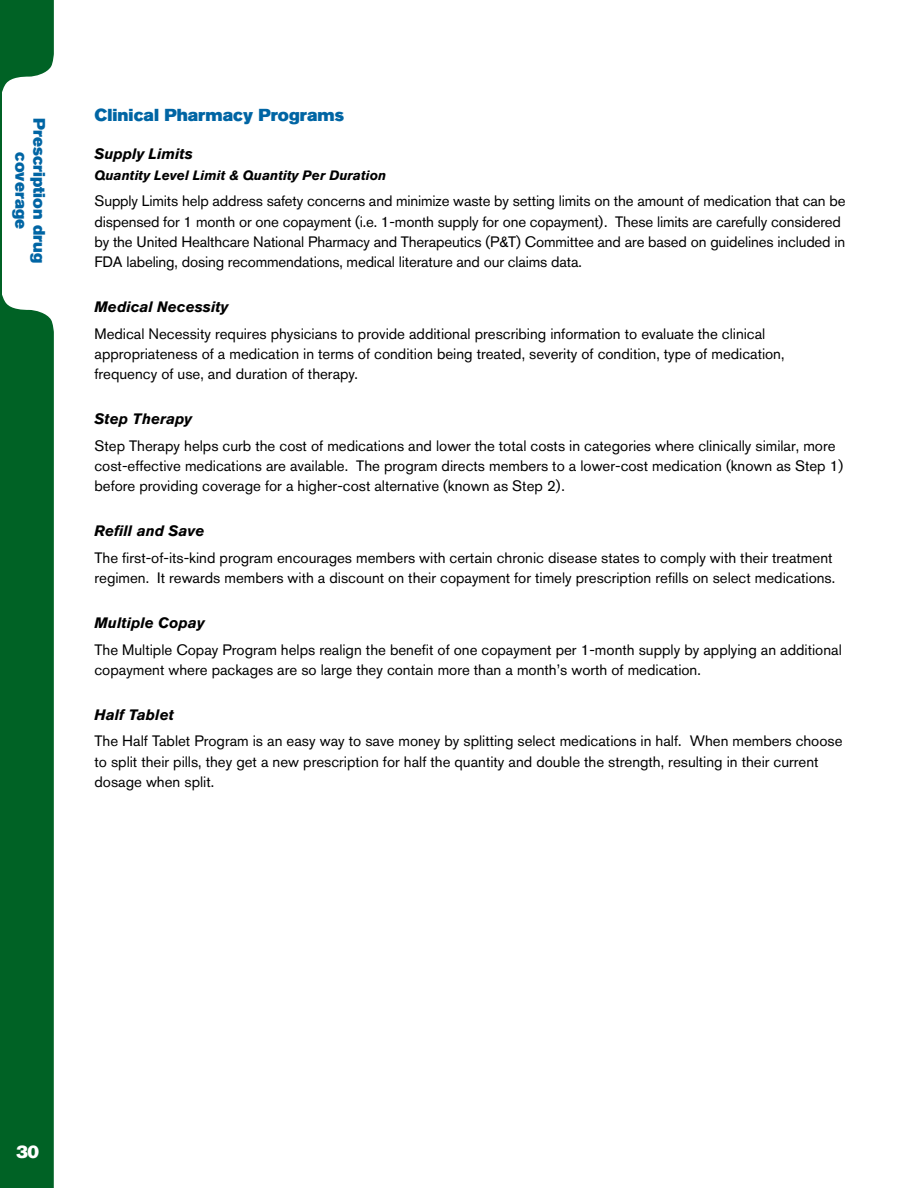
<style>
.page{position:relative;width:918px;height:1188px;background:#fff}
.page>*{position:absolute;margin:0;border:0;box-sizing:border-box;transform-origin:0 0}
.t1{font:18px "Akzidenz Grotesk BQ Super";color:#fff}
.t2{font:17.25px "Akzidenz Grotesk BQ Super";color:#0065a4}
.t3{font:16.5px/18px "Akzidenz Grotesk BQ Super";color:#0065a4;text-align:center}
.t4{font:15px/20.2px "Akzidenz Grotesk BQ";color:#000}
.t5{font:italic 700 15px "Akzidenz Grotesk BQ";color:#000}
.t6{font:italic 700 13.5px "Akzidenz Grotesk BQ";color:#000}
</style>
<div class="page">
<svg style="left:1px;top:0;width:53px;height:103px"></svg>
<div style="left:1px;top:284px;width:53px;height:904px;background:#006225"></div>
<hr style="left:0;top:0;width:1px;height:1188px;background:#006225">
<p class="t3" style="left:48px;top:118px;width:146px;rotate:90deg">Prescription drug coverage</p>
<p class="t2" style="left:94px;top:105px;width:251px">Clinical Pharmacy Programs</p>
<p class="t5" style="left:94px;top:145px;width:100px">Supply Limits</p>
<p class="t6" style="left:94px;top:167px;width:293px">Quantity Level Limit &amp; Quantity Per Duration</p>
<p class="t4" style="left:95px;top:191px;width:753px">Supply Limits help address safety concerns and minimize waste by setting limits on the amount of medication that can be dispensed for 1 month or one copayment (i.e. 1-month supply for one copayment). These limits are carefully considered by the United Healthcare National Pharmacy and Therapeutics (P&amp;T) Committee and are based on guidelines included in FDA labeling, dosing recommendations, medical literature and our claims data.</p>
<p class="t5" style="left:95px;top:298px;width:135px">Medical Necessity</p>
<p class="t4" style="left:95px;top:323px;width:692px">Medical Necessity requires physicians to provide additional prescribing information to evaluate the clinical appropriateness of a medication in terms of condition being treated, severity of condition, type of medication, frequency of use, and duration of therapy.</p>
<p class="t5" style="left:95px;top:410px;width:99px">Step Therapy</p>
<p class="t4" style="left:95px;top:435px;width:750px">Step Therapy helps curb the cost of medications and lower the total costs in categories where clinically similar, more cost-effective medications are available. The program directs members to a lower-cost medication (known as Step 1) before providing coverage for a higher-cost alternative (known as Step 2).</p>
<p class="t5" style="left:95px;top:522px;width:112px">Refill and Save</p>
<p class="t4" style="left:95px;top:547px;width:742px">The first-of-its-kind program encourages members with certain chronic disease states to comply with their treatment regimen. It rewards members with a discount on their copayment for timely prescription refills on select medications.</p>
<p class="t5" style="left:95px;top:614px;width:112px">Multiple Copay</p>
<p class="t4" style="left:95px;top:639px;width:749px">The Multiple Copay Program helps realign the benefit of one copayment per 1-month supply by applying an additional copayment where packages are so large they contain more than a month’s worth of medication.</p>
<p class="t5" style="left:95px;top:706px;width:81px">Half Tablet</p>
<p class="t4" style="left:95px;top:731px;width:750px">The Half Tablet Program is an easy way to save money by splitting select medications in half. When members choose to split their pills, they get a new prescription for half the quantity and double the strength, resulting in their current dosage when split.</p>
<p class="t1" style="left:16px;top:1141px;width:24px">30</p>
</div>
